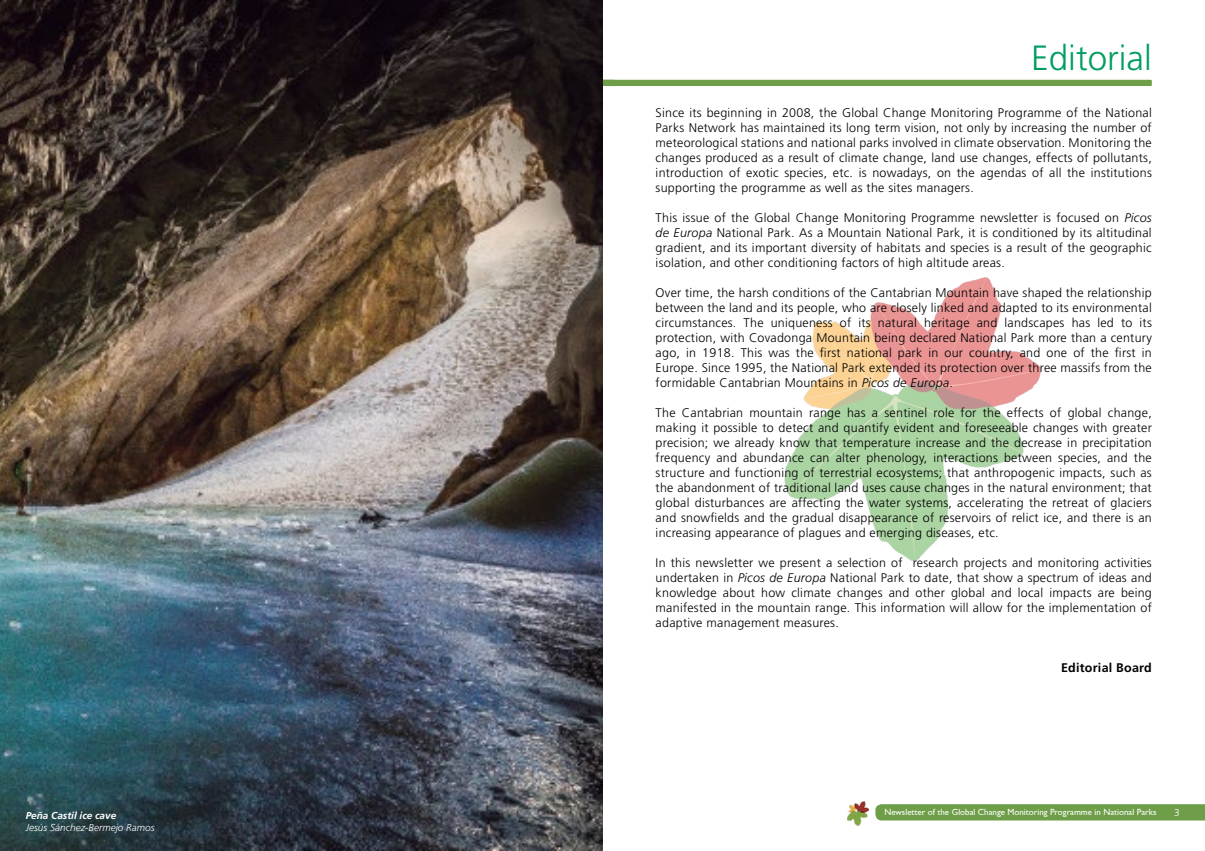
<style>
.page{position:relative;width:1205px;height:851px;background:#fff}
.page>*{position:absolute;margin:0;border:0;box-sizing:border-box;transform-origin:0 0}
.t1{font:300 35px "Frutiger LT Std";color:#009e5f}
.t2{font:300 12.5px/15px "Frutiger LT Std";letter-spacing:.02em;color:#000;text-align:justify}
.t3{font:700 12.5px "Frutiger LT Std";letter-spacing:.02em;color:#000}
.t4{font:italic 300 10px "Frutiger LT Std";color:#fff}
.t5{font:italic 700 10px "Frutiger LT Std";color:#fff}
.t6{font:300 10px "Frutiger LT Std";color:#fff}
.t7{font:8.88px "Gill Sans";color:#fff}
.s1{font-style:italic}
</style>
<div class="page">
<div style="left:875px;top:804px;width:330px;height:16px;background:#6e9e47"></div>
<img style="left:847px;top:801px;width:21px;height:24px">
<div style="left:53px;top:80px;width:1099px;height:6px;background:#6e9e47"></div>
<img style="left:784px;top:277px;width:257px;height:284px">
<img style="left:0;top:0;width:603px;height:850px">
<h1 class="t1" style="left:1031px;top:38px;width:122px">Editorial</h1>
<p class="t2" style="left:656px;top:105px;width:498px">Since its beginning in 2008, the Global Change Monitoring Programme of the National Parks Network has maintained its long term vision, not only by increasing the number of meteorological stations and national parks involved in climate observation. Monitoring the changes produced as a result of climate change, land use changes, effects of pollutants, introduction of exotic species, etc. is nowadays, on the agendas of all the institutions supporting the programme as well as the sites managers.</p>
<p class="t2" style="left:656px;top:210px;width:498px">This issue of the Global Change Monitoring Programme newsletter is focused on <span class="s1">Picos de Europa</span> National Park. As a Mountain National Park, it is conditioned by its altitudinal gradient, and its important diversity of habitats and species is a result of the geographic isolation, and other conditioning factors of high altitude areas.</p>
<p class="t2" style="left:656px;top:285px;width:498px">Over time, the harsh conditions of the Cantabrian Mountain have shaped the relationship between the land and its people, who are closely linked and adapted to its environmental circumstances. The uniqueness of its natural heritage and landscapes has led to its protection, with Covadonga Mountain being declared National Park more than a century ago, in 1918. This was the first national park in our country, and one of the first in Europe. Since 1995, the National Park extended its protection over three massifs from the formidable Cantabrian Mountains in <span class="s1">Picos de Europa</span>.</p>
<p class="t2" style="left:656px;top:405px;width:498px">The Cantabrian mountain range has a sentinel role for the effects of global change, making it possible to detect and quantify evident and foreseeable changes with greater precision; we already know that temperature increase and the decrease in precipitation frequency and abundance can alter phenology, interactions between species, and the structure and functioning of terrestrial ecosystems; that anthropogenic impacts, such as the abandonment of traditional land uses cause changes in the natural environment; that global disturbances are affecting the water systems, accelerating the retreat of glaciers and snowfields and the gradual disappearance of reservoirs of relict ice, and there is an increasing appearance of plagues and emerging diseases, etc.</p>
<p class="t2" style="left:656px;top:555px;width:498px">In this newsletter we present a selection of research projects and monitoring activities undertaken in <span class="s1">Picos de Europa</span> National Park to date, that show a spectrum of ideas and knowledge about how climate changes and other global and local impacts are being manifested in the mountain range. This information will allow for the implementation of adaptive management measures.</p>
<p class="t3" style="left:1061px;top:660px;width:92px">Editorial Board</p>
<p class="t6" style="left:25px;top:806px;width:7px">2</p>
<p class="t7" style="left:884px;top:806px;width:274px">Newsletter of the Global Change Monitoring Programme in National Parks</p>
<p class="t6" style="left:1174px;top:806px;width:7px">3</p>
<p class="t5" style="left:26px;top:809px;width:92px">Peña Castil ice cave</p>
<p class="t4" style="left:26px;top:821px;width:130px">Jesús Sánchez-Bermejo Ramos</p>
</div>
